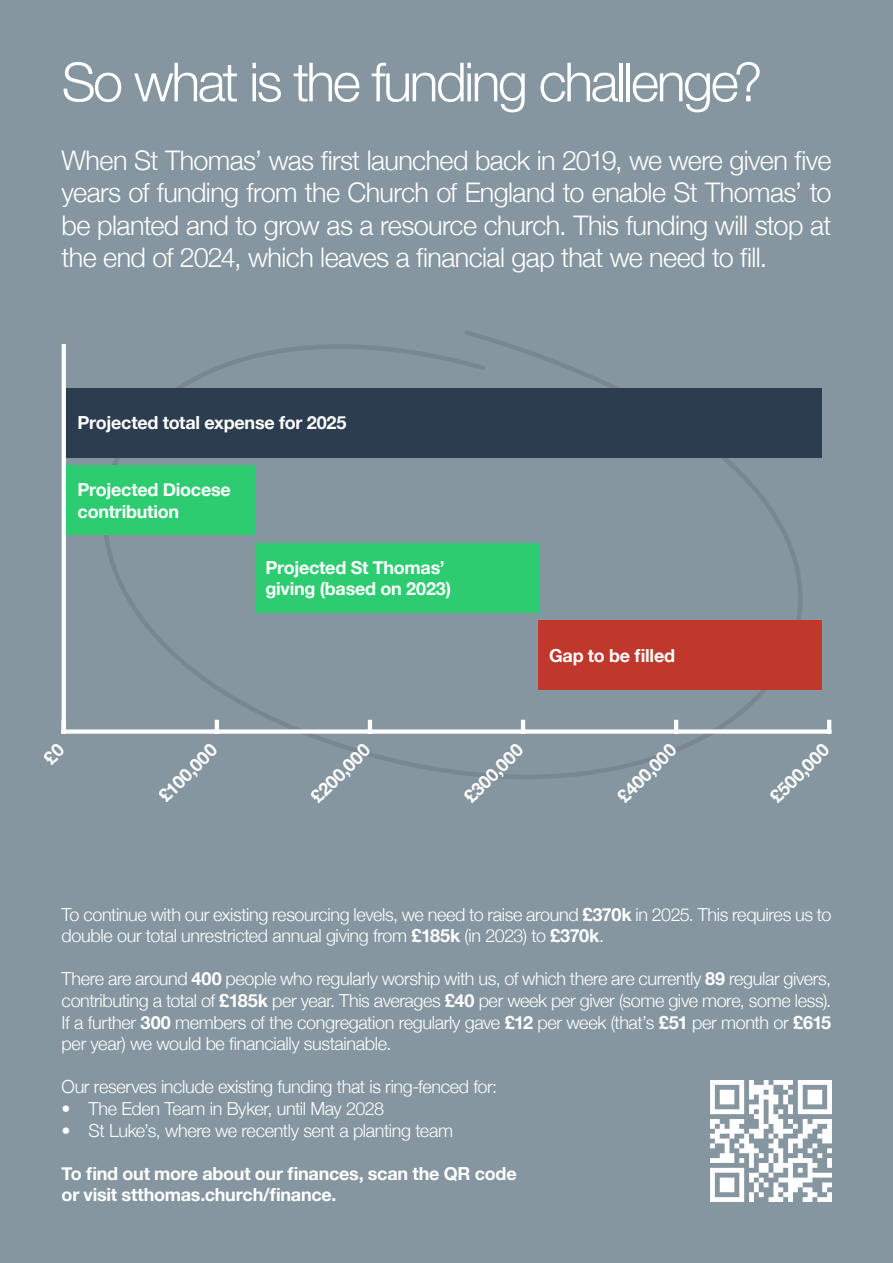
<style>
.page{position:relative;width:893px;height:1263px;background:#8596a0}
.page>*{position:absolute;margin:0;border:0;box-sizing:border-box;transform-origin:0 0}
.t1{font:300 54px "Helvetica Neue";letter-spacing:-.05em;color:#fff}
.t2{font:300 27px/32.4px "Helvetica Neue";letter-spacing:-.025em;color:#fff;text-align:justify}
.t3{font:300 18px/21.6px "Helvetica Neue";letter-spacing:-.02em;color:#fff}
.t4{font:700 18px/21.6px "Helvetica Neue";letter-spacing:-.015em;color:#fff}
.s1{font-weight:700}
</style>
<div class="page">
<svg style="left:61px;top:331px;width:771px;height:448px"></svg>
<div style="left:538px;top:620px;width:284px;height:70px;background:#bf382b"></div>
<div style="left:255px;top:543px;width:283px;height:69px;background:#2ecc71"></div>
<div style="left:63px;top:465px;width:192px;height:70px;background:#2ecc71"></div>
<div style="left:63px;top:388px;width:759px;height:70px;background:#2b3d4f"></div>
<div style="left:64px;top:729px;width:765px;height:5px;background:#fff"></div>
<svg style="left:215px;top:722px;width:4px;height:7px"></svg>
<svg style="left:368px;top:722px;width:4px;height:7px"></svg>
<svg style="left:521px;top:722px;width:4px;height:7px"></svg>
<svg style="left:674px;top:722px;width:4px;height:7px"></svg>
<svg style="left:827px;top:722px;width:4px;height:9px"></svg>
<hr style="left:62px;top:346px;width:4px;height:385px;background:#fff">
<img style="left:710px;top:1080px;width:121px;height:121px">
<svg style="left:61px;top:742px;width:5px;height:23px"></svg>
<h1 class="t1" style="left:62px;top:39px;width:702px">So what is the funding challenge?</h1>
<p class="t2" style="left:62px;top:142px;width:771px">When St Thomas’ was first launched back in 2019, we were given five years of funding from the Church of England to enable St Thomas’ to be planted and to grow as a resource church. This funding will stop at the end of 2024, which leaves a financial gap that we need to fill.</p>
<p class="t4" style="left:78px;top:413px;width:270px">Projected total expense for 2025</p>
<p class="t4" style="left:78px;top:479px;width:155px">Projected Diocese contribution</p>
<p class="t4" style="left:265px;top:557px;width:187px">Projected St Thomas’ giving (based on 2023)</p>
<p class="t4" style="left:549px;top:645px;width:128px">Gap to be filled</p>
<p class="t4" style="left:155px;top:791px;width:75px;rotate:-45deg">£100,000</p>
<p class="t4" style="left:307px;top:793px;width:77px;rotate:-45deg">£200,000</p>
<p class="t4" style="left:460px;top:792px;width:76px;rotate:-45deg">£300,000</p>
<p class="t4" style="left:613px;top:792px;width:76px;rotate:-45deg">£400,000</p>
<p class="t4" style="left:766px;top:792px;width:76px;rotate:-45deg">£500,000</p>
<p class="t3" style="left:62px;top:902px;width:771px">To continue with our existing resourcing levels, we need to raise around <span class="s1">£370k</span> in 2025. This requires us to double our total unrestricted annual giving from <span class="s1">£185k</span> (in 2023) to <span class="s1">£370k</span>.</p>
<p class="t3" style="left:62px;top:967px;width:771px;text-align:justify">There are around <span class="s1">400</span> people who regularly worship with us, of which there are currently <span class="s1">89</span> regular givers, contributing a total of <span class="s1">£185k</span> per year. This averages <span class="s1">£40</span> per week per giver (some give more, some less).<br>If a further <span class="s1">300</span> members of the congregation regularly gave <span class="s1">£12</span> per week (that’s <span class="s1">£51</span> per month or <span class="s1">£615 </span>per year) we would be financially sustainable.</p>
<p class="t3" style="left:62px;top:1075px;width:437px">Our reserves include existing funding that is ring-fenced for:</p>
<p class="t3" style="left:62px;top:1096px;width:324px">• The Eden Team in Byker, until May 2028</p>
<p class="t3" style="left:62px;top:1118px;width:393px">• St Luke’s, where we recently sent a planting team</p>
<p class="t4" style="left:62px;top:1163px;width:456px">To find out more about our finances, scan the QR code or visit stthomas.church/finance.</p>
</div>
